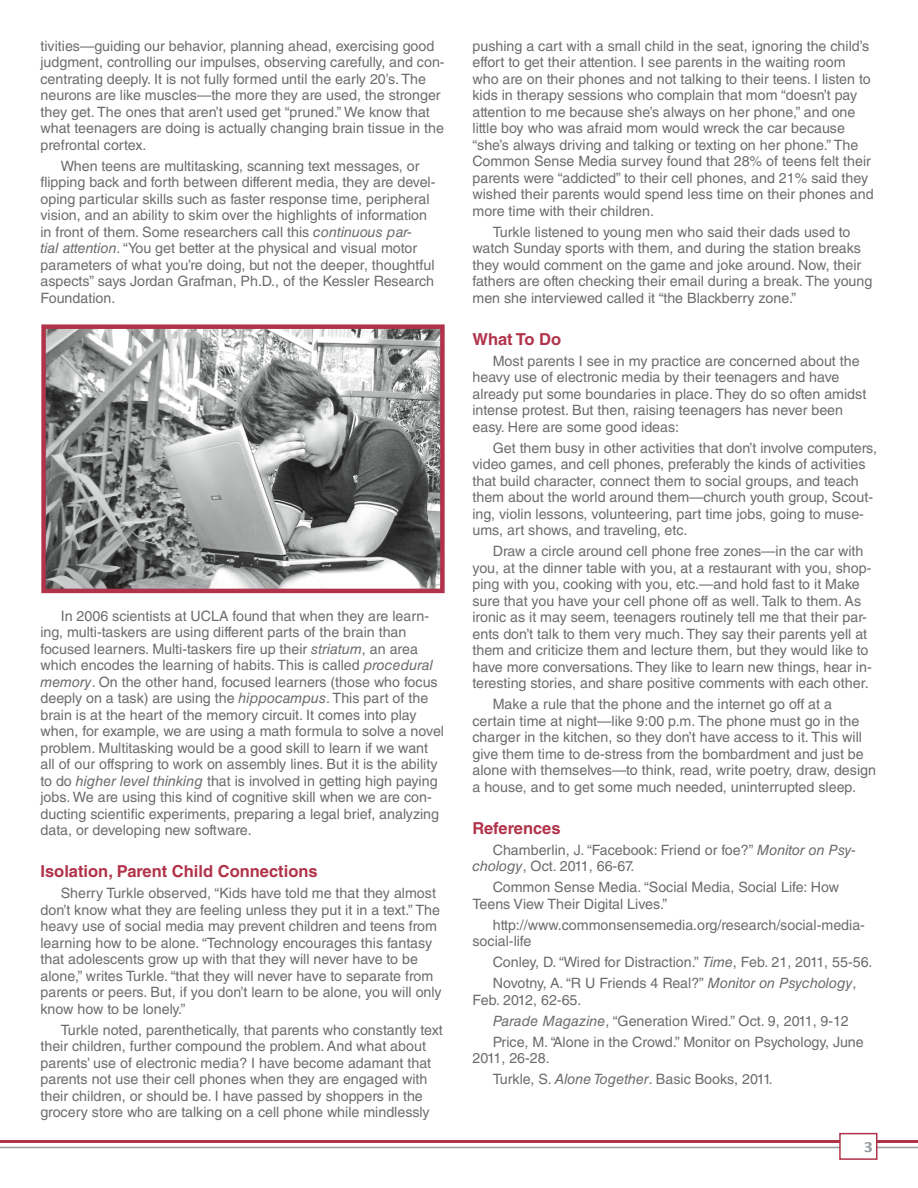
<style>
.page{position:relative;width:918px;height:1188px;background:#fff}
.page>*{position:absolute;margin:0;border:0;box-sizing:border-box;transform-origin:0 0}
.t1{font:700 16.5px "Helvetica LT Std";color:#b1334a}
.t2{font:14.25px/16.5px "Helvetica LT Std";color:#6b6d6d}
.t3{font:700 13.5px "Lucida Std";color:#959b9f}
.s1{font-style:italic}
</style>
<div class="page">
<hr style="left:0;top:1147px;width:918px;height:1px;background:#959b9f">
<hr style="left:0;top:1140px;width:918px;height:3px;background:#b1334a">
<div style="left:840px;top:1134px;width:37px;height:25px;background:#fff"></div>
<div style="left:839px;top:1133px;width:39px;height:27px;border:2px solid #b1334a"></div>
<img style="left:46px;top:329px;width:394px;height:259px">
<div style="left:41px;top:324px;width:404px;height:269px;border:4px solid #b1334a"></div>
<p class="t2" style="left:40px;top:37px;width:406px">tivities—guiding our behavior, planning ahead, exercising good judgment, controlling our impulses, observing carefully, and con&shy;centrating deeply. It is not fully formed until the early 20’s. The neurons are like muscles—the more they are used, the stronger they get. The ones that aren’t used get “pruned.” We know that what teenagers are doing is actually changing brain tissue in the prefrontal cortex.</p>
<p class="t2" style="left:40px;top:157px;width:397px;text-indent:20px">When teens are multitasking, scanning text messages, or flipping back and forth between different media, they are devel&shy;oping particular skills such as faster response time, peripheral vision, and an ability to skim over the highlights of information in front of them. Some researchers call this <span class="s1">continuous par-<br>tial attention</span>. “You get better at the physical and visual motor parameters of what you’re doing, but not the deeper, thoughtful aspects” says Jordan Grafman, Ph.D., of the Kessler Research Foundation.</p>
<p class="t2" style="left:40px;top:607px;width:405px;text-indent:20px">In 2006 scientists at UCLA found that when they are learn&shy;ing, multi-taskers are using different parts of the brain than focused learners. Multi-taskers fire up their <span class="s1">striatum</span>, an area which encodes the learning of habits. This is called <span class="s1">procedural memory</span>. On the other hand, focused learners (those who focus deeply on a task) are using the <span class="s1">hippocampus</span>. This part of the brain is at the heart of the memory circuit. It comes into play when, for example, we are using a math formula to solve a novel problem. Multitasking would be a good skill to learn if we want all of our offspring to work on assembly lines. But it is the ability to do <span class="s1">higher level thinking</span> that is involved in getting high paying jobs. We are using this kind of cognitive skill when we are con&shy;ducting scientific experiments, preparing a legal brief, analyzing data, or developing new software.</p>
<p class="t1" style="left:40px;top:861px;width:279px">Isolation, Parent Child Connections</p>
<p class="t2" style="left:41px;top:885px;width:403px;text-indent:20px">Sherry Turkle observed, “Kids have told me that they almost don’t know what they are feeling unless they put it in a text.” The heavy use of social media may prevent children and teens from learning how to be alone. “Technology encourages this fantasy that adolescents grow up with that they will never have to be alone,” writes Turkle. “that they will never have to separate from parents or peers. But, if you don’t learn to be alone, you will only know how to be lonely.”</p>
<p class="t2" style="left:41px;top:1021px;width:404px;text-indent:20px">Turkle noted, parenthetically, that parents who constantly text their children, further compound the problem. And what about parents’ use of electronic media? I have become adamant that parents not use their cell phones when they are engaged with their children, or should be. I have passed by shoppers in the grocery store who are talking on a cell phone while mindlessly</p>
<p class="t2" style="left:473px;top:37px;width:403px">pushing a cart with a small child in the seat, ignoring the child’s effort to get their attention. I see parents in the waiting room who are on their phones and not talking to their teens. I listen to kids in therapy sessions who complain that mom “doesn’t pay attention to me because she’s always on her phone,” and one little boy who was afraid mom would wreck the car because “she’s always driving and talking or texting on her phone.” The Common Sense Media survey found that 28% of teens felt their parents were “addicted” to their cell phones, and 21% said they wished their parents would spend less time on their phones and more time with their children.</p>
<p class="t2" style="left:473px;top:223px;width:401px;text-indent:20px">Turkle listened to young men who said their dads used to watch Sunday sports with them, and during the station breaks they would comment on the game and joke around. Now, their fathers are often checking their email during a break. The young men she interviewed called it “the Blackberry zone.”</p>
<p class="t1" style="left:472px;top:329px;width:90px">What To Do</p>
<p class="t2" style="left:473px;top:352px;width:395px;text-indent:20px">Most parents I see in my practice are concerned about the heavy use of electronic media by their teenagers and have already put some boundaries in place. They do so often amidst intense protest. But then, raising teenagers has never been easy. Here are some good ideas:</p>
<p class="t2" style="left:473px;top:439px;width:406px;text-indent:20px">Get them busy in other activities that don’t involve computers, video games, and cell phones, preferably the kinds of activities that build character, connect them to social groups, and teach them about the world around them—church youth group, Scout&shy;ing, violin lessons, volunteering, part time jobs, going to muse&shy;ums, art shows, and traveling, etc.</p>
<p class="t2" style="left:473px;top:543px;width:401px;text-indent:20px">Draw a circle around cell phone free zones—in the car with you, at the dinner table with you, at a restaurant with you, shop&shy;ping with you, cooking with you, etc.—and hold fast to it Make sure that you have your cell phone off as well. Talk to them. As ironic as it may seem, teenagers routinely tell me that their par&shy;ents don’t talk to them very much. They say their parents yell at them and criticize them and lecture them, but they would like to have more conversations. They like to learn new things, hear in&shy;teresting stories, and share positive comments with each other.</p>
<p class="t2" style="left:473px;top:696px;width:405px;text-indent:20px">Make a rule that the phone and the internet go off at a certain time at night—like 9:00 p.m. The phone must go in the charger in the kitchen, so they don’t have access to it. This will give them time to de-stress from the bombardment and just be alone with themselves—to think, read, write poetry, draw, design a house, and to get some much needed, uninterrupted sleep.</p>
<p class="t1" style="left:472px;top:818px;width:90px">References</p>
<p class="t2" style="left:473px;top:841px;width:385px;text-indent:20px">Chamberlin, J. “Facebook: Friend or foe?” <span class="s1">Monitor on Psy&shy;chology</span>, Oct. 2011, 66-67.</p>
<p class="t2" style="left:473px;top:879px;width:368px;text-indent:20px">Common Sense Media. “Social Media, Social Life: How<br>Teens View Their Digital Lives.”</p>
<p class="t2" style="left:473px;top:916px;width:394px;text-indent:20px">http://www.commonsensemedia.org/research/social-media&shy;social-life</p>
<p class="t2" style="left:493px;top:952px;width:381px;line-height:21px">Conley, D. “Wired for Distraction.” <span class="s1">Time</span>, Feb. 21, 2011, 55-56.<br>Novotny, A. “R U Friends 4 Real?” <span class="s1">Monitor on Psychology</span>,</p>
<p class="t2" style="left:493px;top:989px;width:373px;line-height:21px;text-indent:-20px">Feb. 2012, 62-65.<br><span class="s1">Parade Magazine</span>, “Generation Wired.” Oct. 9, 2011, 9-12<br>Price, M. “Alone in the Crowd.” Monitor on Psychology, June</p>
<p class="t2" style="left:493px;top:1048px;width:282px;line-height:21px;text-indent:-20px">2011, 26-28.<br>Turkle, S. <span class="s1">Alone Together</span>. Basic Books, 2011.</p>
<p class="t3" style="left:864px;top:1139px;width:11px">3</p>
</div>
